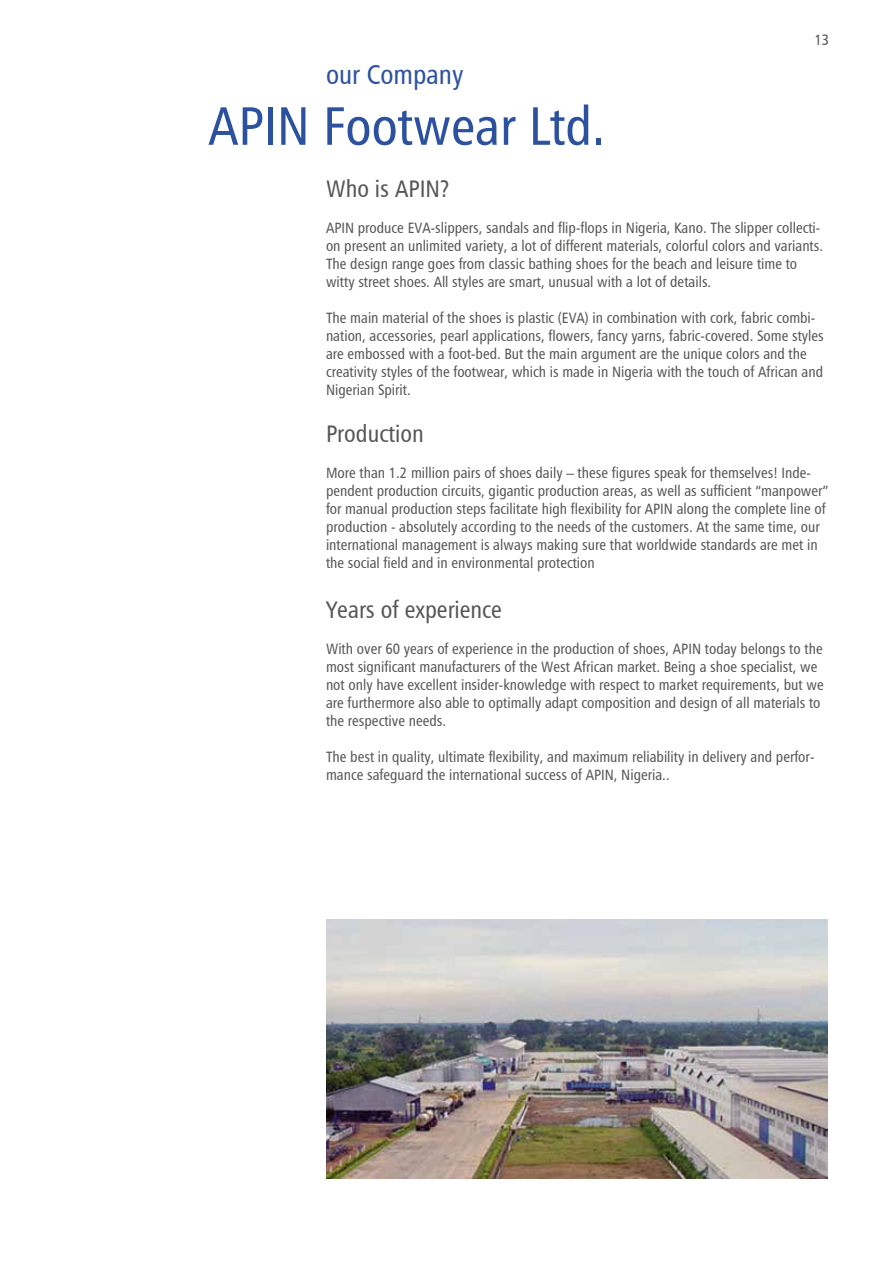
<style>
.page{position:relative;width:893px;height:1263px;background:#fff}
.page>*{position:absolute;margin:0;border:0;box-sizing:border-box;transform-origin:0 0}
.t1{font:54px "Humanist 777 BT Roman Condensed B";color:#2c529f}
.t2{font:27px "Humanist 777 BT Roman Condensed B";color:#2c529f}
.t3{font:24px "Humanist 777 BT Roman Condensed B";color:#575756}
.t4{font:15px/18px "Humanist 777 BT Roman Condensed B";color:#575756}
</style>
<div class="page">
<img style="left:326px;top:919px;width:502px;height:259px">
<h2 class="t2" style="left:326px;top:58px;width:139px">our Company</h2>
<h1 class="t1" style="left:208px;top:93px;width:398px">APIN Footwear Ltd.</h1>
<p class="t4" style="left:814px;top:30px;width:16px">13</p>
<h3 class="t3" style="left:326px;top:174px;width:125px">Who is APIN?</h3>
<p class="t4" style="left:326px;top:218px;width:499px">APIN produce EVA-slippers, sandals and flip-flops in Nigeria, Kano. The slipper collecti&shy;on present an unlimited variety, a lot of different materials, colorful colors and variants.<br>The design range goes from classic bathing shoes for the beach and leisure time to witty street shoes. All styles are smart, unusual with a lot of details.</p>
<p class="t4" style="left:326px;top:308px;width:499px">The main material of the shoes is plastic (EVA) in combination with cork, fabric combi&shy;nation, accessories, pearl applications, flowers, fancy yarns, fabric-covered. Some styles are embossed with a foot-bed. But the main argument are the unique colors and the creativity styles of the footwear, which is made in Nigeria with the touch of African and Nigerian Spirit.</p>
<h3 class="t3" style="left:326px;top:418px;width:99px">Production</h3>
<p class="t4" style="left:326px;top:463px;width:504px">More than 1.2 million pairs of shoes daily – these figures speak for themselves! Inde&shy;pendent production circuits, gigantic production areas, as well as sufficient “manpower” for manual production steps facilitate high flexibility for APIN along the complete line of production - absolutely according to the needs of the customers. At the same time, our international management is always making sure that worldwide standards are met in the social field and in environmental protection</p>
<h3 class="t3" style="left:326px;top:595px;width:178px">Years of experience</h3>
<p class="t4" style="left:326px;top:640px;width:499px">With over 60 years of experience in the production of shoes, APIN today belongs to the most significant manufacturers of the West African market. Being a shoe specialist, we not only have excellent insider-knowledge with respect to market requirements, but we are furthermore also able to optimally adapt composition and design of all materials to the respective needs.</p>
<p class="t4" style="left:326px;top:748px;width:490px">The best in quality, ultimate flexibility, and maximum reliability in delivery and perfor&shy;mance safeguard the international success of APIN, Nigeria..</p>
</div>
